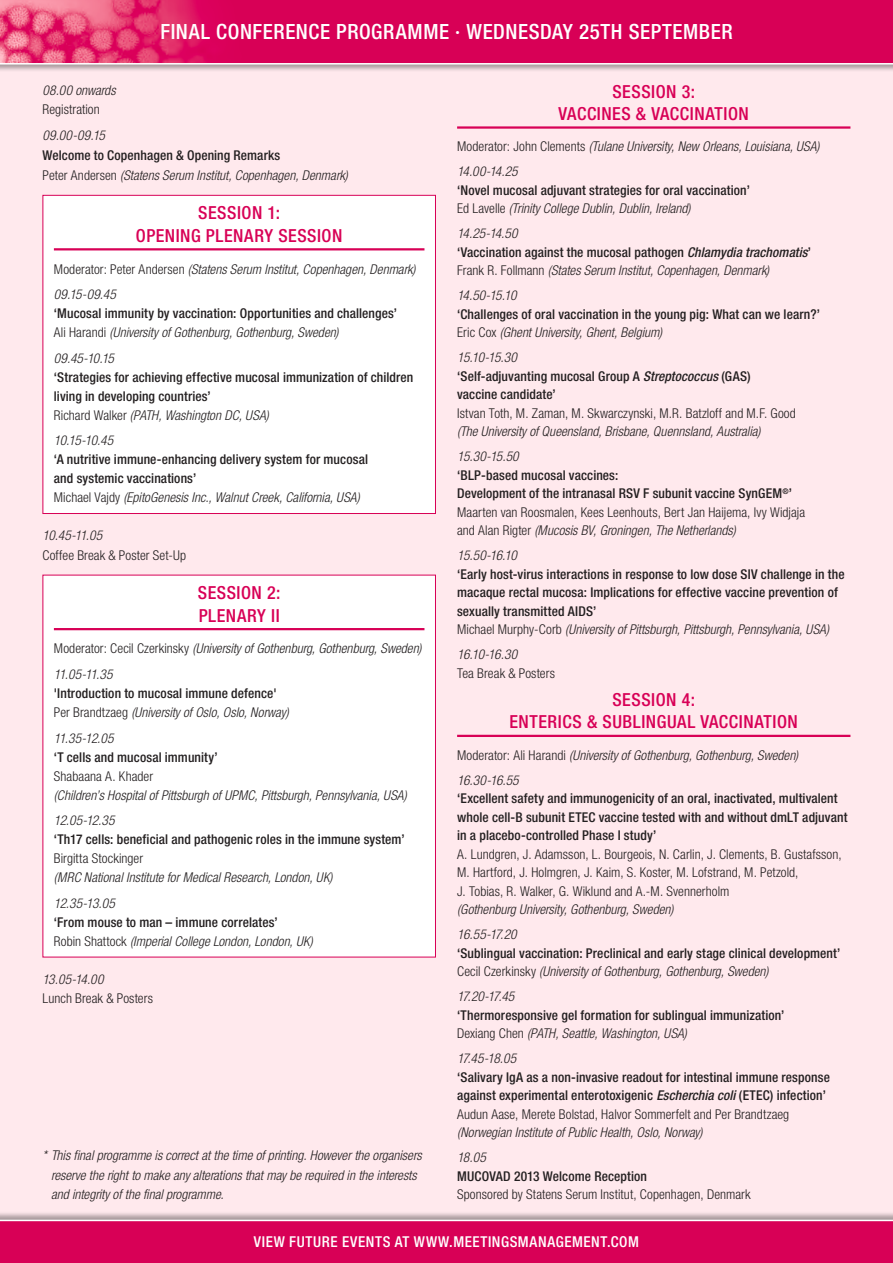
<style>
.page{position:relative;width:893px;height:1263px;background:#ffe9ed}
.page>*{position:absolute;margin:0;border:0;box-sizing:border-box;transform-origin:0 0}
.t1{font:500 condensed 21px "Helvetica Neue LT Std";letter-spacing:.025em;color:#fff}
._1_Main_Heading__Sin{font:500 condensed 18px/22.6px "Helvetica Neue LT Std";letter-spacing:.03em;color:#d80056;text-align:center}
.t2{font:500 condensed 15px "Helvetica Neue LT Std";letter-spacing:.04em;color:#fff}
._5_Body_Text__Single{font:500 condensed 13.5px/18.5px "Helvetica Neue LT Std";letter-spacing:.01em;color:#231f20}
._5_Body_Text__Single-2{font:italic 300 condensed 13.5px/19px "Helvetica Neue LT Std";color:#231f20}
._5_Body_Text__Single-3{font:300 condensed 13.5px/18.5px "Helvetica Neue LT Std";letter-spacing:.005em;color:#231f20}
.s1{font-style:normal}
.s2{font-weight:500;font-style:normal}
.s3{font-weight:300}
.s4{font-weight:300;font-style:italic}
.s5{font-style:italic}
.s6{font-weight:500}
</style>
<div class="page">
<div style="left:0;top:0;width:893px;height:73px;background:#231f20;opacity:.4"></div>
<img style="left:0;top:0;width:893px;height:63px">
<hr style="left:0;top:63px;width:893px;height:2px;background:#fff">
<div style="left:0;top:1211px;width:893px;height:52px;background:#231f20;opacity:.4"></div>
<div style="left:0;top:1220px;width:893px;height:43px;background:#d80056"></div>
<hr style="left:0;top:1220px;width:893px;height:1px;background:#fff">
<div style="left:43px;top:195px;width:392px;height:318px;background:#fff"></div>
<hr style="left:54px;top:248px;width:370px;height:2px;background:#d80056">
<div style="left:43px;top:195px;width:393px;height:319px;border:1px solid #d80056"></div>
<div style="left:43px;top:575px;width:392px;height:382px;background:#fff"></div>
<hr style="left:54px;top:628px;width:370px;height:2px;background:#d80056">
<hr style="left:457px;top:126px;width:393px;height:3px;background:#d80056">
<hr style="left:457px;top:735px;width:393px;height:2px;background:#d80056">
<p class="t1" style="left:160px;top:19px;width:574px">FINAL CONFERENCE PROGRAMME · WEDNESDAY 25TH SEPTEMBER</p>
<p class="_5_Body_Text__Single-2" style="left:43px;top:80px;width:75px;line-height:19.6px">08.00 onwards<br><span class="s1">Registration</span></p>
<p class="_5_Body_Text__Single-2" style="left:43px;top:126px;width:307px;line-height:19.6px">09.00-09.15<br><span class="s2">Welcome to Copenhagen &amp; Opening Remarks<br></span><span class="s1">Peter Andersen</span> (Statens Serum Institut, Copenhagen, Denmark)</p>
<p class="_1_Main_Heading__Sin" style="left:136px;top:201px;width:208px">SESSION 1:<br>OPENING PLENARY SESSION</p>
<p class="_5_Body_Text__Single-2" style="left:54px;top:256px;width:363px;line-height:25.5px"><span class="s1">Moderator: Peter Andersen</span> (Statens Serum Institut, Copenhagen, Denmark)<br>09.15-09.45</p>
<p class="_5_Body_Text__Single" style="left:54px;top:304px;width:345px;line-height:19px">‘Mucosal immunity by vaccination: Opportunities and challenges’<br><span class="s3">Ali Harandi</span> <span class="s4">(University of Gothenburg, Gothenburg, Sweden)</span></p>
<p class="_5_Body_Text__Single" style="left:54px;top:348px;width:361px;line-height:19px"><span class="s4">09.45-10.15<br></span>‘Strategies for achieving effective mucosal immunization of children living in developing countries’<br><span class="s3">Richard Walker</span> <span class="s4">(PATH, Washington DC, USA)</span></p>
<p class="_5_Body_Text__Single" style="left:54px;top:431px;width:316px;line-height:19px"><span class="s4">10.15-10.45<br></span>‘A nutritive immune-enhancing delivery system for mucosal and systemic vaccinations’<br><span class="s3">Michael Vajdy</span> <span class="s4">(EpitoGenesis Inc., Walnut Creek, California, USA)</span></p>
<p class="_5_Body_Text__Single-3" style="left:43px;top:525px;width:145px;line-height:19.6px"><span class="s5">10.45-11.05<br></span>Coffee Break &amp; Poster Set-Up</p>
<p class="_1_Main_Heading__Sin" style="left:198px;top:581px;width:84px;text-align:left">SESSION 2:<br>PLENARY II</p>
<p class="_5_Body_Text__Single-2" style="left:54px;top:636px;width:369px;line-height:25.5px"><span class="s1">Moderator: Cecil Czerkinsky</span> (University of Gothenburg, Gothenburg, Sweden)<br>11.05-11.35</p>
<p class="_5_Body_Text__Single" style="left:54px;top:683px;width:236px;line-height:19px">'Introduction to mucosal immune defence'<br><span class="s3">Per Brandtzaeg</span> <span class="s4">(University of Oslo, Oslo, Norway)</span></p>
<p class="_5_Body_Text__Single-2" style="left:54px;top:728px;width:354px">11.35-12.05<br><span class="s2">‘T cells and mucosal immunity’<br></span><span class="s1">Shabaana A. Khader<br></span>(Children’s Hospital of Pittsburgh of UPMC, Pittsburgh, Pennsylvania, USA)</p>
<p class="_5_Body_Text__Single-2" style="left:54px;top:811px;width:352px">12.05-12.35<br><span class="s2">‘Th17 cells: beneficial and pathogenic roles in the immune system’ </span><span class="s1">Birgitta Stockinger<br></span>(MRC National Institute for Medical Research, London, UK)</p>
<p class="_5_Body_Text__Single-2" style="left:54px;top:894px;width:260px">12.35-13.05<br><span class="s2">‘From mouse to man – immune correlates’<br></span><span class="s1">Robin Shattock</span> (Imperial College London, London, UK)</p>
<p class="_5_Body_Text__Single-3" style="left:43px;top:969px;width:112px;line-height:19.6px"><span class="s5">13.05-14.00<br></span>Lunch Break &amp; Posters</p>
<p class="_5_Body_Text__Single-2" style="left:51px;top:1145px;width:372px;line-height:19.6px;text-indent:-9px">* This final programme is correct at the time of printing. However the organisers reserve the right to make any alterations that may be required in the interests and integrity of the final programme.</p>
<p class="_1_Main_Heading__Sin" style="left:559px;top:80px;width:192px;line-height:22px">SESSION 3:<br>VACCINES &amp; VACCINATION</p>
<p class="_5_Body_Text__Single-2" style="left:457px;top:137px;width:364px"><span class="s1">Moderator: John Clements</span> (Tulane University, New Orleans, Louisiana, USA)</p>
<p class="_5_Body_Text__Single" style="left:457px;top:162px;width:294px"><span class="s4">14.00-14.25<br></span>‘Novel mucosal adjuvant strategies for oral vaccination’<br><span class="s3">Ed Lavelle</span> <span class="s4">(Trinity College Dublin, Dublin, Ireland)</span></p>
<p class="_5_Body_Text__Single-2" style="left:457px;top:225px;width:356px;line-height:18.5px">14.25-14.50<br><span class="s2">‘Vaccination against the mucosal pathogen</span> <span class="s6">Chlamydia trachomatis</span><span class="s2">’<br></span><span class="s1">Frank R. Follmann</span> (States Serum Institut, Copenhagen, Denmark)</p>
<p class="_5_Body_Text__Single" style="left:457px;top:286px;width:364px"><span class="s4">14.50-15.10<br></span>‘Challenges of oral vaccination in the young pig: What can we learn?’<br><span class="s3">Eric Cox</span> <span class="s4">(Ghent University, Ghent, Belgium)</span></p>
<p class="_5_Body_Text__Single-2" style="left:457px;top:348px;width:340px;line-height:18.5px">15.10-15.30<br><span class="s2">‘Self-adjuvanting mucosal Group A</span> <span class="s6">Streptococcus</span> <span class="s2">(GAS)<br>vaccine candidate’<br></span><span class="s1">Istvan Toth, M. Zaman, M. Skwarczynski, M.R. Batzloff and M.F. Good </span>(The University of Queensland, Brisbane, Quennsland, Australia)</p>
<p class="_5_Body_Text__Single" style="left:457px;top:447px;width:350px"><span class="s4">15.30-15.50<br></span>‘BLP-based mucosal vaccines:<br>Development of the intranasal RSV F subunit vaccine SynGEM<sup>®</sup>’ <span class="s3">Maarten van Roosmalen, Kees Leenhouts, Bert Jan Haijema, Ivy Widjaja and Alan Rigter</span> <span class="s4">(Mucosis BV, Groningen, The Netherlands)</span></p>
<p class="_5_Body_Text__Single" style="left:457px;top:546px;width:389px"><span class="s4">15.50-16.10<br></span>‘Early host-virus interactions in response to low dose SIV challenge in the macaque rectal mucosa: Implications for effective vaccine prevention of sexually transmitted AIDS’<br><span class="s3">Michael Murphy-Corb</span> <span class="s4">(University of Pittsburgh, Pittsburgh, Pennsylvania, USA)</span></p>
<p class="_5_Body_Text__Single-3" style="left:457px;top:645px;width:99px"><span class="s5">16.10-16.30<br></span>Tea Break &amp; Posters</p>
<p class="_1_Main_Heading__Sin" style="left:510px;top:689px;width:290px;line-height:22px">SESSION 4:<br>ENTERICS &amp; SUBLINGUAL VACCINATION</p>
<p class="_5_Body_Text__Single-2" style="left:457px;top:746px;width:343px"><span class="s1">Moderator: Ali Harandi</span> (University of Gothenburg, Gothenburg, Sweden)</p>
<p class="_5_Body_Text__Single-3" style="left:457px;top:770px;width:392px"><span class="s5">16.30-16.55<br></span><span class="s6">‘Excellent safety and immunogenicity of an oral, inactivated, multivalent whole cell-B subunit ETEC vaccine tested with and without dmLT adjuvant in a placebo-controlled Phase I study’<br></span>A. Lundgren, J. Adamsson, L. Bourgeois, N. Carlin, J. Clements, B. Gustafsson, M. Hartford, J. Holmgren, J. Kaim, S. Koster, M. Lofstrand, M. Petzold,<br>J. Tobias, R. Walker, G. Wiklund and A.-M. Svennerholm<br><span class="s5">(Gothenburg University, Gothenburg, Sweden)</span></p>
<p class="_5_Body_Text__Single" style="left:457px;top:925px;width:385px"><span class="s4">16.55-17.20<br></span>‘Sublingual vaccination: Preclinical and early stage clinical development’<br><span class="s3">Cecil Czerkinsky</span> <span class="s4">(University of Gothenburg, Gothenburg, Sweden)</span></p>
<p class="_5_Body_Text__Single" style="left:457px;top:987px;width:329px"><span class="s4">17.20-17.45<br></span>‘Thermoresponsive gel formation for sublingual immunization’<br><span class="s3">Dexiang Chen</span> <span class="s4">(PATH, Seattle, Washington, USA)</span></p>
<p class="_5_Body_Text__Single" style="left:457px;top:1049px;width:374px"><span class="s4">17.45-18.05<br></span>‘Salivary IgA as a non-invasive readout for intestinal immune response against experimental enterotoxigenic <span class="s5">Escherchia coli</span> (ETEC) infection’ <span class="s3">Audun Aase, Merete Bolstad, Halvor Sommerfelt and Per Brandtzaeg </span><span class="s4">(Norwegian Institute of Public Health, Oslo, Norway)</span></p>
<p class="_5_Body_Text__Single-3" style="left:457px;top:1148px;width:295px"><span class="s5">18.05<br></span><span class="s6">MUCOVAD 2013 Welcome Reception<br></span>Sponsored by Statens Serum Institut, Copenhagen, Denmark</p>
<p class="t2" style="left:254px;top:1233px;width:386px">VIEW FUTURE EVENTS AT WWW.MEETINGSMANAGEMENT.COM</p>
</div>
